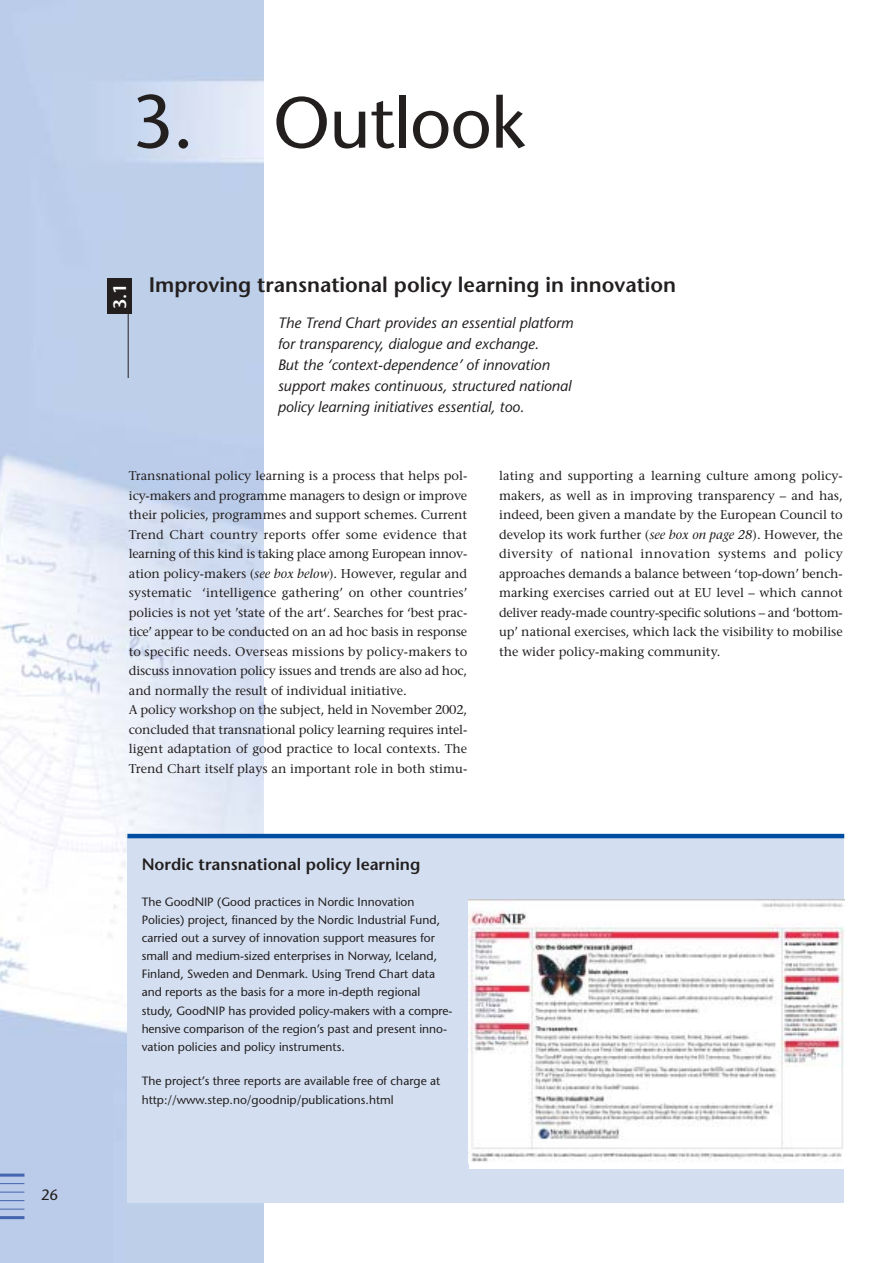
<style>
.page{position:relative;width:893px;height:1263px;background:#fff}
.page>*{position:absolute;margin:0;border:0;box-sizing:border-box;transform-origin:0 0}
.t1{font:72px "Stone Sans";letter-spacing:-.01em;color:#231f1f}
.t2{font:600 21px "Stone Sans";color:#231f1f}
.t3{font:600 18px "Stone Sans";color:#fff}
.t4{font:600 16.5px "Stone Sans";color:#231f1f}
.t5{font:italic 15px/21px "Stone Sans";color:#231f1f}
.t6{font:15px "Stone Sans";color:#231f1f}
.t7{font:12.75px/19.5px "Stone Serif";color:#231f1f}
.t8{font:12px/18.1px "Stone Sans";color:#231f1f}
.s1{font-size:75px}
.s2{font-style:italic}
</style>
<div class="page">
<img style="left:0;top:0;width:263px;height:1263px">
<div style="left:127px;top:837px;width:717px;height:366px;background:#d3dff1"></div>
<hr style="left:0;top:1216px;width:24px;height:3px;background:#4465af">
<svg style="left:0;top:1209px;width:24px;height:1px"></svg>
<svg style="left:0;top:1200px;width:24px;height:1px"></svg>
<svg style="left:0;top:1192px;width:24px;height:1px"></svg>
<svg style="left:0;top:1183px;width:24px;height:1px"></svg>
<hr style="left:0;top:1174px;width:24px;height:3px;background:#4465af">
<hr style="left:127px;top:834px;width:717px;height:4px;background:#004ea1">
<img style="left:469px;top:899px;width:375px;height:265px">
<hr style="left:128px;top:301px;width:1px;height:77px;background:#231f1f">
<div style="left:107px;top:278px;width:25px;height:36px;background:#231f1f"></div>
<p class="t6" style="left:41px;top:1189px;width:19px">26</p>
<h1 class="t1" style="left:131px;top:95px;width:396px"><span class="s1">3.</span> Outlook</h1>
<h3 class="t3" style="left:113px;top:309px;width:27px;rotate:-90deg">3.1</h3>
<h2 class="t2" style="left:149px;top:276px;width:529px">Improving transnational policy learning in innovation</h2>
<p class="t5" style="left:278px;top:314px;width:297px">The Trend Chart provides an essential platform for transparency, dialogue and exchange.<br>But the ‘context-dependence’ of innovation support makes continuous, structured national policy learning initiatives essential, too.</p>
<p class="t7" style="left:129px;top:467px;width:340px">Transnational policy learning is a process that helps pol&shy;icy-makers and programme managers to design or improve their policies, programmes and support schemes. Current Trend Chart country reports offer some evidence that learning of this kind is taking place among European innov&shy;ation policy-makers (<span class="s2">see box below</span>). However, regular and systematic ‘intelligence gathering’ on other countries’ policies is not yet ’state of the art‘. Searches for ‘best prac&shy;tice’ appear to be conducted on an ad hoc basis in response to specific needs. Overseas missions by policy-makers to discuss innovation policy issues and trends are also ad hoc, and normally the result of individual initiative.<br>A policy workshop on the subject, held in November 2002, concluded that transnational policy learning requires intel&shy;ligent adaptation of good practice to local contexts. The Trend Chart itself plays an important role in both stimu-</p>
<p class="t7" style="left:499px;top:467px;width:345px;text-align:justify">lating and supporting a learning culture among policy&shy;makers, as well as in improving transparency – and has, indeed, been given a mandate by the European Council to develop its work further (<span class="s2">see box on page 28</span>). However, the diversity of national innovation systems and policy approaches demands a balance between ‘top-down’ bench&shy;marking exercises carried out at EU level – which cannot deliver ready-made country-specific solutions – and ‘bottom&shy;up’ national exercises, which lack the visibility to mobilise the wider policy-making community.</p>
<p class="t4" style="left:142px;top:858px;width:280px">Nordic transnational policy learning</p>
<p class="t8" style="left:142px;top:894px;width:312px">The GoodNIP (Good practices in Nordic Innovation Policies) project, financed by the Nordic Industrial Fund, carried out a survey of innovation support measures for small and medium-sized enterprises in Norway, Iceland, Finland, Sweden and Denmark. Using Trend Chart data and reports as the basis for a more in-depth regional study, GoodNIP has provided policy-makers with a compre&shy;hensive comparison of the region’s past and present inno&shy;vation policies and policy instruments.</p>
<p class="t8" style="left:142px;top:1072px;width:300px;line-height:19.5px">The project’s three reports are available free of charge at http://www.step.no/goodnip/publications.html</p>
</div>
